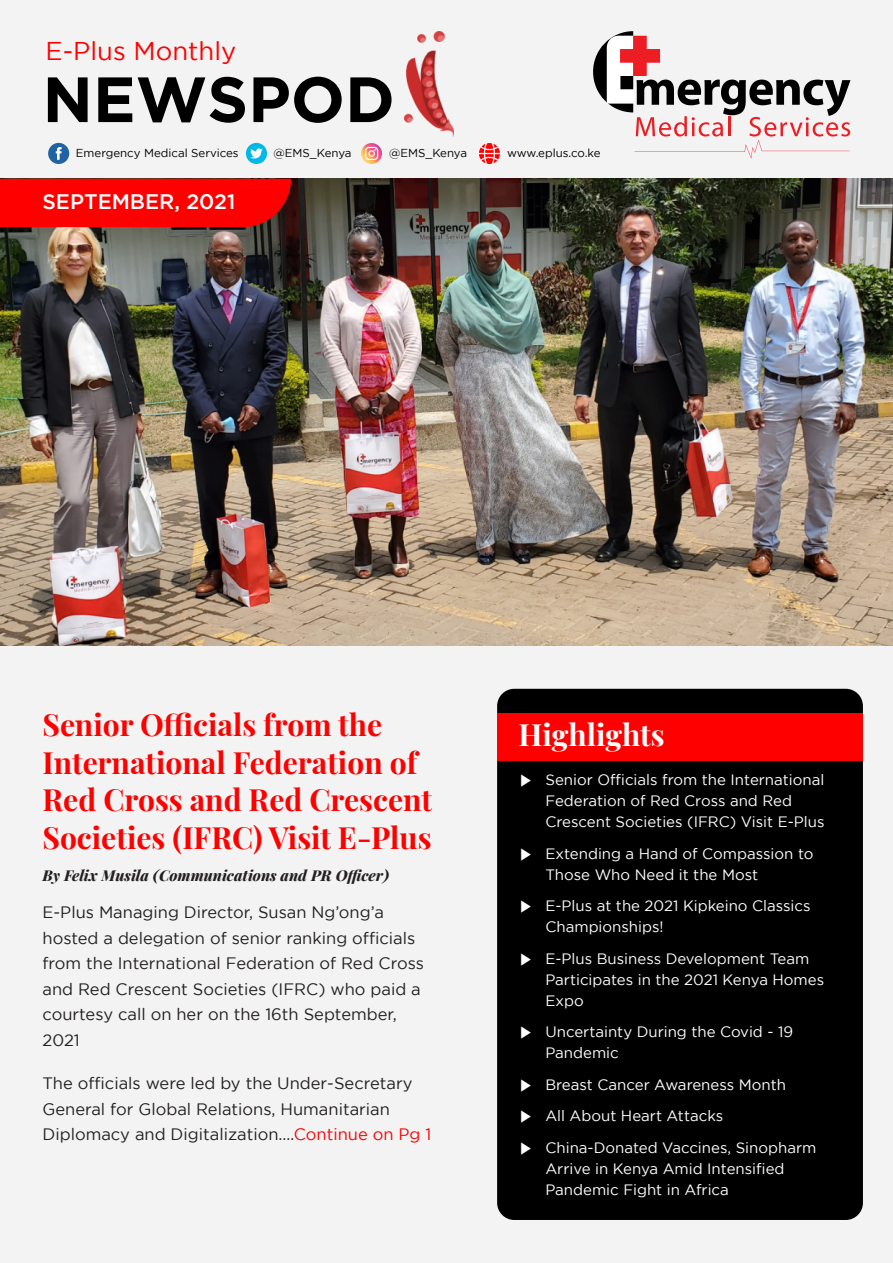
<style>
.page{position:relative;width:893px;height:1263px;background:#f3f3f3}
.page>*{position:absolute;margin:0;border:0;box-sizing:border-box;transform-origin:0 0}
.t1{font:700 63.75px "Gotham";color:#000}
.t2{font:700 30px/37.5px "Playfair Display";color:#f00}
.t3{font:700 30px "Playfair Display";color:#fff}
.t4{font:25.65px "Gotham";color:#f00}
.t5{font:500 21px "Gotham";color:#fff}
.t6{font:16.5px/25.5px "Gotham";color:#231f20}
.t7{font:15px/21px "Gotham";color:#fff}
.t8{font:italic 800 15px "Playfair Display";color:#231f20}
.t9{font:11.55px "Gotham";color:#000}
.s1{color:#f00}
.s2{font-family:"Malgun Gothic"}
</style>
<div class="page">
<img style="left:0;top:179px;width:893px;height:466px">
<svg style="left:593px;top:31px;width:257px;height:128px"></svg>
<div style="left:0;top:179px;width:291px;height:48px;background:#f00"></div>
<svg style="left:361px;top:143px;width:21px;height:21px"></svg>
<div style="left:246px;top:143px;width:21px;height:21px;background:#00b9e6;border-radius:50%"></div>
<svg style="left:250px;top:148px;width:13px;height:11px"></svg>
<div style="left:48px;top:143px;width:21px;height:21px;background:#2162a2;border-radius:50%"></div>
<svg style="left:56px;top:147px;width:6px;height:13px"></svg>
<div style="left:497px;top:689px;width:366px;height:531px;background:#000;border-radius:17px"></div>
<div style="left:497px;top:713px;width:366px;height:47px;background:#f00"></div>
<img style="left:405px;top:32px;width:48px;height:104px">
<svg style="left:479px;top:143px;width:21px;height:21px"></svg>
<h3 class="t4" style="left:46px;top:41px;width:192px">E-Plus Monthly</h3>
<h1 class="t1" style="left:43px;top:76px;width:354px">NEWSPOD</h1>
<p class="t9" style="left:76px;top:148px;width:164px">Emergency Medical Services</p>
<p class="t9" style="left:274px;top:148px;width:80px">@EMS_Kenya</p>
<p class="t9" style="left:389px;top:148px;width:80px">@EMS_Kenya</p>
<h3 class="t5" style="left:43px;top:193px;width:194px">SEPTEMBER, 2021</h3>
<p class="t9" style="left:507px;top:148px;width:95px">www.eplus.co.ke</p>
<h2 class="t2" style="left:43px;top:705px;width:391px">Senior Officials from the<br>International Federation of<br>Red Cross and Red Crescent<br>Societies (IFRC) Visit E-Plus</h2>
<p class="t8" style="left:43px;top:864px;width:348px">By Felix Musila (Communications and PR Officer)</p>
<p class="t6" style="left:43px;top:900px;width:383px">E-Plus Managing Director, Susan Ng’ong’a hosted a delegation of senior ranking officials from the International Federation of Red Cross and Red Crescent Societies (IFRC) who paid a courtesy call on her on the 16th September, 2021</p>
<p class="t6" style="left:43px;top:1071px;width:390px">The officials were led by the Under-Secretary<br>General for Global Relations, Humanitarian<br>Diplomacy and Digitalization.…<span class="s1">Continue on Pg 1</span></p>
<h2 class="t3" style="left:518px;top:714px;width:148px">Highlights</h2>
<p class="t7" style="left:545px;top:770px;width:281px;text-indent:-27px"><span class="s2">▶</span> Senior Officials from the International<br>Federation of Red Cross and Red<br>Crescent Societies (IFRC) Visit E-Plus</p>
<p class="t7" style="left:545px;top:844px;width:270px;text-indent:-27px"><span class="s2">▶</span> Extending a Hand of Compassion to<br>Those Who Need it the Most</p>
<p class="t7" style="left:545px;top:896px;width:267px;text-indent:-27px"><span class="s2">▶</span> E-Plus at the 2021 Kipkeino Classics<br>Championships!</p>
<p class="t7" style="left:545px;top:949px;width:280px;text-indent:-27px"><span class="s2">▶</span> E-Plus Business Development Team<br>Participates in the 2021 Kenya Homes<br>Expo</p>
<p class="t7" style="left:545px;top:1022px;width:249px;text-indent:-27px"><span class="s2">▶</span> Uncertainty During the Covid - 19<br>Pandemic</p>
<p class="t7" style="left:518px;top:1070px;width:299px;line-height:31.5px"><span class="s2">▶</span> Breast Cancer Awareness Month<br><span class="s2">▶</span> All About Heart Attacks<br><span class="s2">▶</span> China-Donated Vaccines, Sinopharm</p>
<p class="t7" style="left:545px;top:1159px;width:241px">Arrive in Kenya Amid Intensified<br>Pandemic Fight in Africa</p>
</div>
